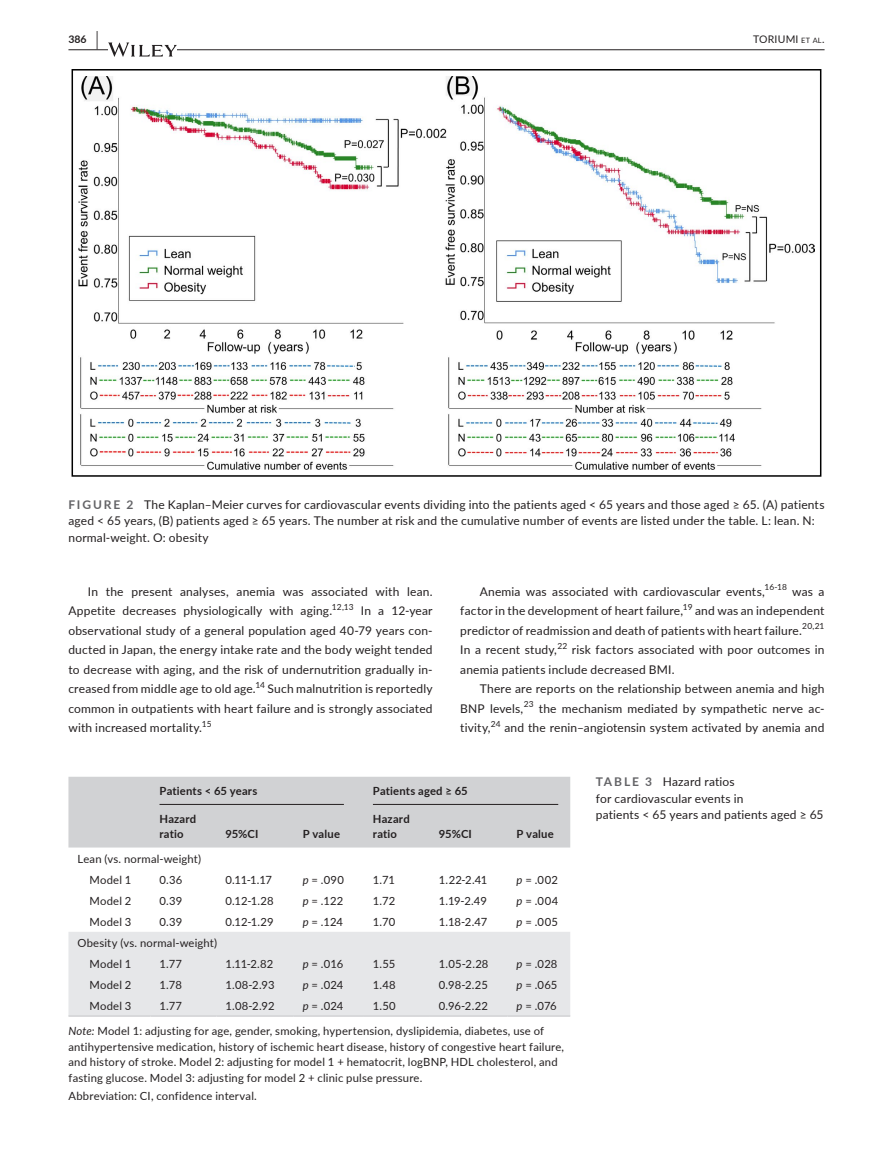
<style>
.page{position:relative;width:893px;height:1174px;background:#fff}
.page>*{position:absolute;margin:0;border:0;box-sizing:border-box;transform-origin:0 0}
.t1{font:12px/19.5px "Lato";letter-spacing:.015em;color:#231f20}
.t2{font:11.25px/15.8px "Lato";letter-spacing:.015em;color:#231f20}
.t3{font:700 11.25px/15.8px "Lato";letter-spacing:.015em;color:#231f20}
.t4{font:10.5px "Lato";letter-spacing:.02em;color:#231f20}
.t5{font:700 10.5px "Lato";color:#231f20}
.t6{font:8.4px "Lato";color:#231f20}
.s1{font-size:19.5px}
.s2{font-size:7.35px}
.s3{font-weight:700;color:#636366}
.s4{font-style:italic}
</style>
<div class="page">
<hr style="left:68px;top:49px;width:756px;height:1px;background:#231f20">
<svg style="left:108px;top:42px;width:69px;height:15px"></svg>
<img style="left:79px;top:76px;width:735px;height:393px">
<div style="left:72px;top:69px;width:749px;height:408px;border:2px solid #000"></div>
<div style="left:68px;top:776px;width:502px;height:71px;background:#d1d2d4"></div>
<div style="left:68px;top:932px;width:502px;height:83px;background:#e6e7e9"></div>
<hr style="left:68px;top:1015px;width:83px;height:1px;background:#d1d2d4">
<hr style="left:151px;top:1015px;width:65px;height:1px;background:#d1d2d4">
<hr style="left:216px;top:1015px;width:78px;height:1px;background:#d1d2d4">
<hr style="left:294px;top:1015px;width:70px;height:1px;background:#d1d2d4">
<hr style="left:364px;top:1015px;width:66px;height:1px;background:#d1d2d4">
<hr style="left:430px;top:1015px;width:78px;height:1px;background:#d1d2d4">
<hr style="left:508px;top:1015px;width:62px;height:1px;background:#d1d2d4">
<hr style="left:160px;top:804px;width:184px;height:1px;background:#231f20">
<hr style="left:373px;top:804px;width:185px;height:1px;background:#231f20">
<p class="t5" style="left:68px;top:31px;width:31px">386 <span class="s1">|</span></p>
<p class="t4" style="left:753px;top:31px;width:73px">TORIUMI <span class="s2">et al</span>.</p>
<p class="t1" style="left:68px;top:496px;width:758px;line-height:16.5px"><span class="s3">FIGURE 2</span> The Kaplan–Meier curves for cardiovascular events dividing into the patients aged &lt; 65 years and those aged ≥ 65. (A) patients aged &lt; 65 years, (B) patients aged ≥ 65 years. The number at risk and the cumulative number of events are listed under the table. L: lean. N: normal-weight. O: obesity</p>
<p class="t1" style="left:68px;top:581px;width:366px;text-indent:20px">In the present analyses, anemia was associated with lean.<br>Appetite decreases physiologically with aging.</p>
<p class="t6" style="left:332px;top:601px;width:23px">12,13</p>
<p class="t1" style="left:68px;top:600px;width:366px;text-align:justify;text-indent:292px">In a 12-year observational study of a general population aged 40-79 years con&shy;ducted in Japan, the energy intake rate and the body weight tended to decrease with aging, and the risk of undernutrition gradually in&shy;creased from middle age to old age.</p>
<p class="t6" style="left:255px;top:679px;width:11px">14</p>
<p class="t1" style="left:68px;top:678px;width:366px;text-align:justify;text-indent:199px">Such malnutrition is reportedly common in outpatients with heart failure and is strongly associated with increased mortality.</p>
<p class="t6" style="left:202px;top:718px;width:11px">15</p>
<p class="t1" style="left:480px;top:581px;width:287px">Anemia was associated with cardiovascular events,</p>
<p class="t6" style="left:765px;top:581px;width:24px">16-18</p>
<p class="t1" style="left:792px;top:581px;width:34px">was a</p>
<p class="t1" style="left:460px;top:600px;width:224px">factor in the development of heart failure,</p>
<p class="t6" style="left:683px;top:601px;width:11px">19</p>
<p class="t1" style="left:460px;top:600px;width:366px;text-indent:235px">and was an independent predictor of readmission and death of patients with heart failure.</p>
<p class="t6" style="left:802px;top:620px;width:24px">20,21</p>
<p class="t1" style="left:460px;top:639px;width:98px">In a recent study,</p>
<p class="t6" style="left:557px;top:640px;width:11px">22</p>
<p class="t1" style="left:460px;top:639px;width:366px;text-indent:112px">risk factors associated with poor outcomes in anemia patients include decreased BMI.</p>
<p class="t1" style="left:460px;top:678px;width:366px;text-indent:20px">There are reports on the relationship between anemia and high<br>BNP levels,</p>
<p class="t6" style="left:524px;top:698px;width:11px">23</p>
<p class="t1" style="left:539px;top:698px;width:287px">the mechanism mediated by sympathetic nerve ac-</p>
<p class="t1" style="left:460px;top:717px;width:32px">tivity,</p>
<p class="t6" style="left:491px;top:718px;width:11px">24</p>
<p class="t1" style="left:504px;top:717px;width:322px">and the renin–angiotensin system activated by anemia and</p>
<p class="t3" style="left:160px;top:782px;width:99px">Patients &lt; 65 years</p>
<p class="t3" style="left:373px;top:782px;width:96px">Patients aged ≥ 65</p>
<p class="t3" style="left:159px;top:810px;width:38px">Hazard ratio</p>
<p class="t3" style="left:373px;top:810px;width:38px">Hazard ratio</p>
<p class="t3" style="left:225px;top:826px;width:35px">95%CI</p>
<p class="t3" style="left:303px;top:826px;width:39px">P value</p>
<p class="t3" style="left:439px;top:826px;width:35px">95%CI</p>
<p class="t3" style="left:517px;top:826px;width:39px">P value</p>
<p class="t2" style="left:89px;top:847px;width:113px;line-height:21px;text-indent:-12px">Lean (vs. normal-weight)<br>Model 1</p>
<p class="t2" style="left:159px;top:871px;width:24px">0.36</p>
<p class="t2" style="left:225px;top:871px;width:48px">0.11-1.17</p>
<p class="t2" style="left:303px;top:871px;width:43px"><span class="s4">p</span> = .090</p>
<p class="t2" style="left:373px;top:871px;width:24px">1.71</p>
<p class="t2" style="left:439px;top:871px;width:50px">1.22-2.41</p>
<p class="t2" style="left:517px;top:871px;width:43px"><span class="s4">p</span> = .002</p>
<p class="t2" style="left:89px;top:892px;width:43px">Model 2</p>
<p class="t2" style="left:159px;top:892px;width:24px">0.39</p>
<p class="t2" style="left:225px;top:892px;width:50px">0.12-1.28</p>
<p class="t2" style="left:303px;top:892px;width:42px"><span class="s4">p</span> = .122</p>
<p class="t2" style="left:373px;top:892px;width:24px">1.72</p>
<p class="t2" style="left:439px;top:892px;width:49px">1.19-2.49</p>
<p class="t2" style="left:517px;top:892px;width:43px"><span class="s4">p</span> = .004</p>
<p class="t2" style="left:89px;top:913px;width:43px">Model 3</p>
<p class="t2" style="left:159px;top:913px;width:24px">0.39</p>
<p class="t2" style="left:225px;top:913px;width:50px">0.12-1.29</p>
<p class="t2" style="left:303px;top:913px;width:42px"><span class="s4">p</span> = .124</p>
<p class="t2" style="left:373px;top:913px;width:24px">1.70</p>
<p class="t2" style="left:439px;top:913px;width:50px">1.18-2.47</p>
<p class="t2" style="left:517px;top:913px;width:43px"><span class="s4">p</span> = .005</p>
<p class="t2" style="left:89px;top:931px;width:129px;line-height:21px;text-indent:-12px">Obesity (vs. normal-weight)<br>Model 1</p>
<p class="t2" style="left:160px;top:955px;width:24px">1.77</p>
<p class="t2" style="left:225px;top:955px;width:49px">1.11-2.82</p>
<p class="t2" style="left:303px;top:955px;width:42px"><span class="s4">p</span> = .016</p>
<p class="t2" style="left:373px;top:955px;width:24px">1.55</p>
<p class="t2" style="left:439px;top:955px;width:51px">1.05-2.28</p>
<p class="t2" style="left:517px;top:955px;width:42px"><span class="s4">p</span> = .028</p>
<p class="t2" style="left:89px;top:976px;width:43px">Model 2</p>
<p class="t2" style="left:160px;top:976px;width:24px">1.78</p>
<p class="t2" style="left:225px;top:976px;width:51px">1.08-2.93</p>
<p class="t2" style="left:303px;top:976px;width:42px"><span class="s4">p</span> = .024</p>
<p class="t2" style="left:373px;top:976px;width:24px">1.48</p>
<p class="t2" style="left:439px;top:976px;width:51px">0.98-2.25</p>
<p class="t2" style="left:517px;top:976px;width:42px"><span class="s4">p</span> = .065</p>
<p class="t2" style="left:89px;top:997px;width:43px">Model 3</p>
<p class="t2" style="left:160px;top:997px;width:24px">1.77</p>
<p class="t2" style="left:225px;top:997px;width:51px">1.08-2.92</p>
<p class="t2" style="left:303px;top:997px;width:42px"><span class="s4">p</span> = .024</p>
<p class="t2" style="left:373px;top:997px;width:24px">1.50</p>
<p class="t2" style="left:439px;top:997px;width:51px">0.96-2.22</p>
<p class="t2" style="left:516px;top:997px;width:42px"><span class="s4">p</span> = .076</p>
<p class="t2" style="left:68px;top:1022px;width:497px"><span class="s4">Note:</span> Model 1: adjusting for age, gender, smoking, hypertension, dyslipidemia, diabetes, use of antihypertensive medication, history of ischemic heart disease, history of congestive heart failure, and history of stroke. Model 2: adjusting for model 1 + hematocrit, logBNP, HDL cholesterol, and fasting glucose. Model 3: adjusting for model 2 + clinic pulse pressure.</p>
<p class="t2" style="left:68px;top:1087px;width:190px">Abbreviation: CI, confidence interval.</p>
<p class="t1" style="left:596px;top:773px;width:229px;line-height:16.5px"><span class="s3">TABLE 3</span> Hazard ratios<br>for cardiovascular events in<br>patients &lt; 65 years and patients aged ≥ 65</p>
</div>
